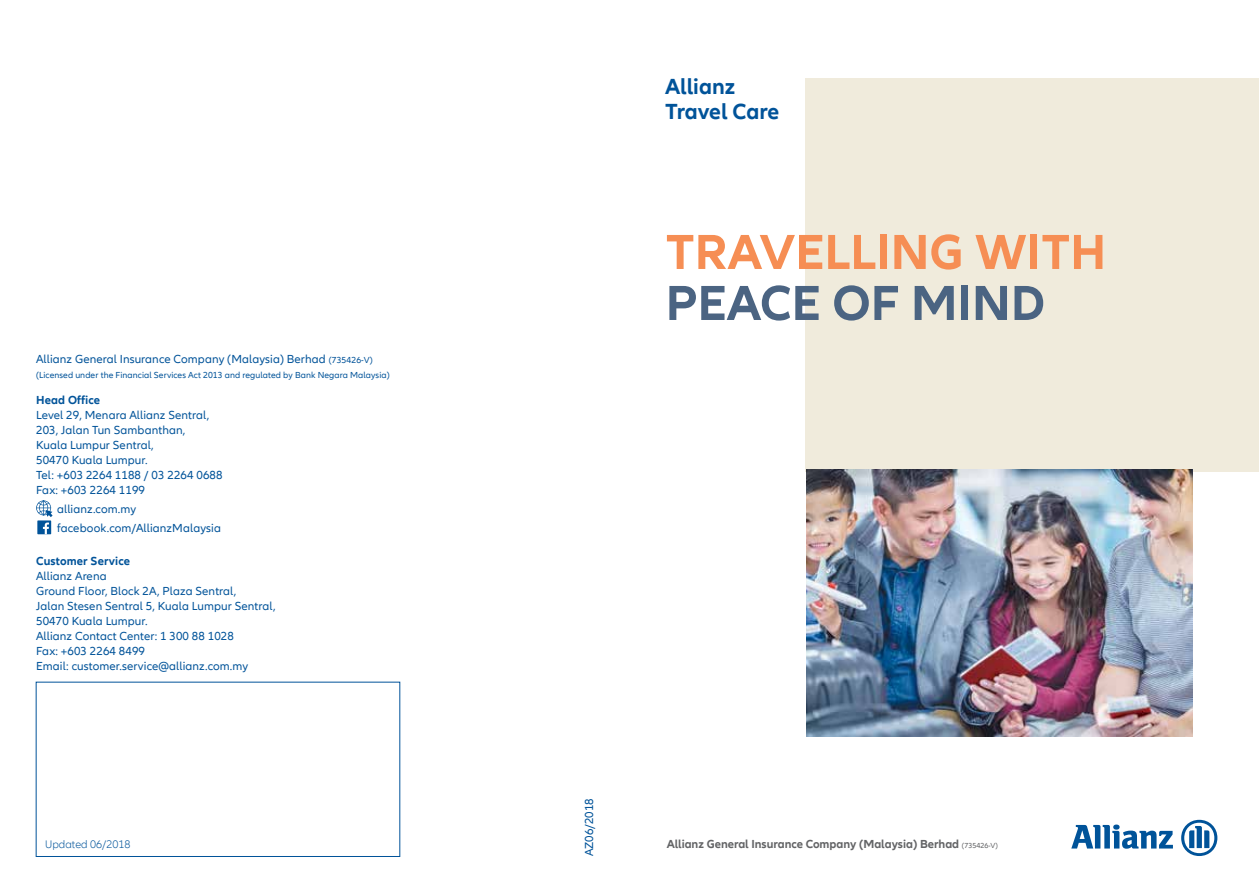
<style>
.page{position:relative;width:1259px;height:893px;background:#fff}
.page>*{position:absolute;margin:0;border:0;box-sizing:border-box;transform-origin:0 0}
.t1{font:700 51px "Allianz Neo";color:#f68e54}
.t2{font:700 51px "Allianz Neo";color:#4b6482}
.t3{font:700 22.5px/24.9px "Allianz Neo";color:#005399}
.t4{font:12px/15px "Allianz Neo";letter-spacing:.01em;color:#005399}
.t5{font:700 12px "Allianz Neo";color:#636466}
.t6{font:700 12px "Allianz Neo";letter-spacing:.01em;color:#005399}
.t7{font:300 11.25px "Allianz Neo";color:#005399}
.t8{font:9px "Allianz Neo";letter-spacing:.01em;color:#005399}
.s1{font-size:9px}
.s2{font-weight:400;font-size:7.5px}
</style>
<div class="page">
<svg style="left:1071px;top:824px;width:102px;height:25px"></svg>
<svg style="left:1181px;top:820px;width:36px;height:36px"></svg>
<div style="left:806px;top:78px;width:453px;height:393px;background:#f0ebdc"></div>
<img style="left:806px;top:470px;width:386px;height:266px">
<div style="left:37px;top:520px;width:14px;height:14px;background:#005399"></div>
<svg style="left:43px;top:523px;width:6px;height:11px"></svg>
<svg style="left:36px;top:500px;width:17px;height:17px"></svg>
<div style="left:36px;top:682px;width:364px;height:175px;border:1px solid #005399"></div>
<p class="t4" style="left:36px;top:351px;width:338px">Allianz General Insurance Company (Malaysia) Berhad <span class="s1">(735426-V)</span></p>
<p class="t8" style="left:36px;top:369px;width:355px">(Licensed under the Financial Services Act 2013 and regulated by Bank Negara Malaysia)</p>
<p class="t6" style="left:36px;top:393px;width:66px">Head Office</p>
<p class="t4" style="left:36px;top:408px;width:188px">Level 29, Menara Allianz Sentral,<br>203, Jalan Tun Sambanthan,<br>Kuala Lumpur Sentral,<br>50470 Kuala Lumpur.<br>Tel: +603 2264 1188 / 03 2264 0688<br>Fax: +603 2264 1199</p>
<p class="t4" style="left:57px;top:500px;width:165px;line-height:19.2px">allianz.com.my facebook.com/AllianzMalaysia</p>
<p class="t6" style="left:36px;top:554px;width:95px">Customer Service</p>
<p class="t4" style="left:36px;top:569px;width:241px">Allianz Arena<br>Ground Floor, Block 2A, Plaza Sentral,<br>Jalan Stesen Sentral 5, Kuala Lumpur Sentral,<br>50470 Kuala Lumpur.<br>Allianz Contact Center: 1 300 88 1028<br>Fax: +603 2264 8499<br>Email: customer.service@allianz.com.my</p>
<p class="t7" style="left:45px;top:837px;width:87px">Updated 06/2018</p>
<h2 class="t3" style="left:665px;top:75px;width:115px">Allianz<br>Travel Care</h2>
<h1 class="t1" style="left:665px;top:222px;width:442px">TRAVELLING WITH</h1>
<h1 class="t2" style="left:665px;top:273px;width:381px">PEACE OF MIND</h1>
<p class="t4" style="left:582px;top:856px;width:60px;rotate:-90deg">AZ06/2018</p>
<p class="t5" style="left:666px;top:837px;width:333px">Allianz General Insurance Company (Malaysia) Berhad <span class="s2">(735426-V)</span></p>
</div>
